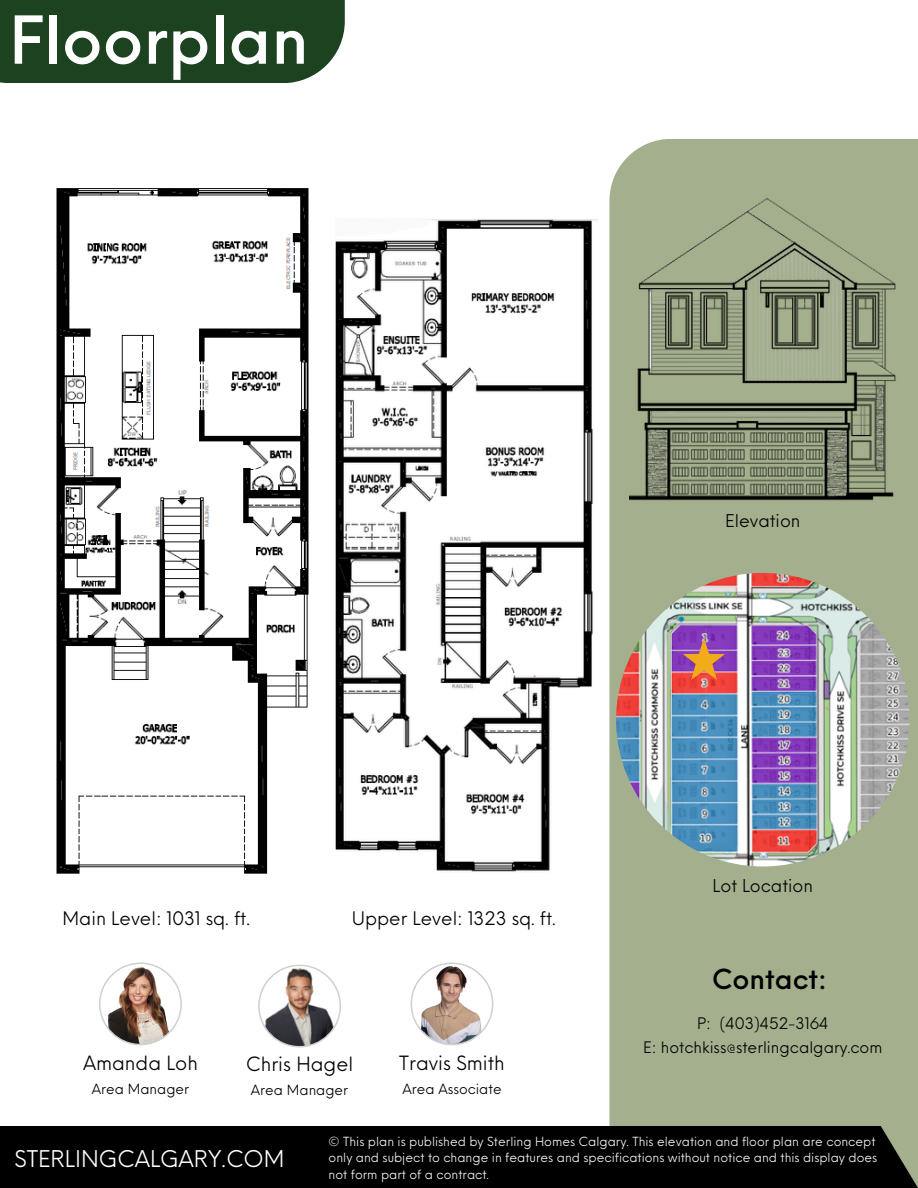
<style>
.page{position:relative;width:918px;height:1188px;background:#fff}
.page>*{position:absolute;margin:0;border:0;box-sizing:border-box;transform-origin:0 0}
.t1{font:500 64.5px "Neue Einstellung";color:#fff}
.t2{font:500 27px "Neue Einstellung";color:#000}
.t3{font:22.5px "Neue Einstellung";color:#fff}
.t4{font:19.2px "Neue Einstellung";color:#000}
.t5{font:18.3px "Neue Einstellung";color:#000}
.t6{font:17.25px "Neue Einstellung";color:#000}
.t7{font:15.6px/24.8px "Neue Einstellung";color:#000;text-align:center}
.t8{font:13.65px "Neue Einstellung";color:#000}
.t9{font:12.3px/16.4px "Neue Einstellung";color:#f6f9f6}
</style>
<div class="page">
<div style="left:609px;top:139px;width:309px;height:1049px;background:#a4b08d"></div>
<div style="left:0;top:1126px;width:881px;height:62px;background:#000"></div>
<svg style="left:881px;top:1126px;width:37px;height:62px"></svg>
<div style="left:0;top:0;width:345px;height:83px;background:#1d4220"></div>
<img style="left:616px;top:573px;width:294px;height:293px;border-radius:50%">
<img style="left:683px;top:639px;width:42px;height:40px">
<svg style="left:258px;top:965px;width:83px;height:82px"></svg>
<svg style="left:411px;top:962px;width:82px;height:83px"></svg>
<svg style="left:99px;top:962px;width:83px;height:83px"></svg>
<img style="left:335px;top:219px;width:263px;height:653px">
<img style="left:56px;top:188px;width:253px;height:686px">
<img style="left:629px;top:198px;width:267px;height:303px">
<p class="t1" style="left:9px;top:-18px;width:301px">Floorplan</p>
<p class="t6" style="left:725px;top:505px;width:77px">Elevation</p>
<h4 class="t5" style="left:63px;top:901px;width:189px">Main Level: 1031 sq. ft.</h4>
<p class="t5" style="left:352px;top:901px;width:206px">Upper Level: 1323 sq. ft.</p>
<h6 class="t4" style="left:83px;top:1046px;width:116px">Amanda Loh</h6>
<h6 class="t8" style="left:92px;top:1077px;width:99px">Area Manager</h6>
<h2 class="t4" style="left:246px;top:1047px;width:109px">Chris Hagel</h2>
<h2 class="t8" style="left:251px;top:1077px;width:99px">Area Manager</h2>
<h5 class="t4" style="left:399px;top:1046px;width:107px">Travis Smith</h5>
<h5 class="t8" style="left:402px;top:1077px;width:101px">Area Associate</h5>
<h4 class="t6" style="left:713px;top:870px;width:102px">Lot Location</h4>
<p class="t2" style="left:712px;top:955px;width:117px">Contact:</p>
<p class="t7" style="left:643px;top:1009px;width:241px">P: (403)452-3164<br>E: hotchkiss@sterlingcalgary.com</p>
<h4 class="t3" style="left:14px;top:1139px;width:272px">STERLINGCALGARY.COM</h4>
<p class="t9" style="left:329px;top:1132px;width:550px">© This plan is published by Sterling Homes Calgary. This elevation and floor plan are concept only and subject to change in features and specifications without notice and this display does not form part of a contract.</p>
</div>
